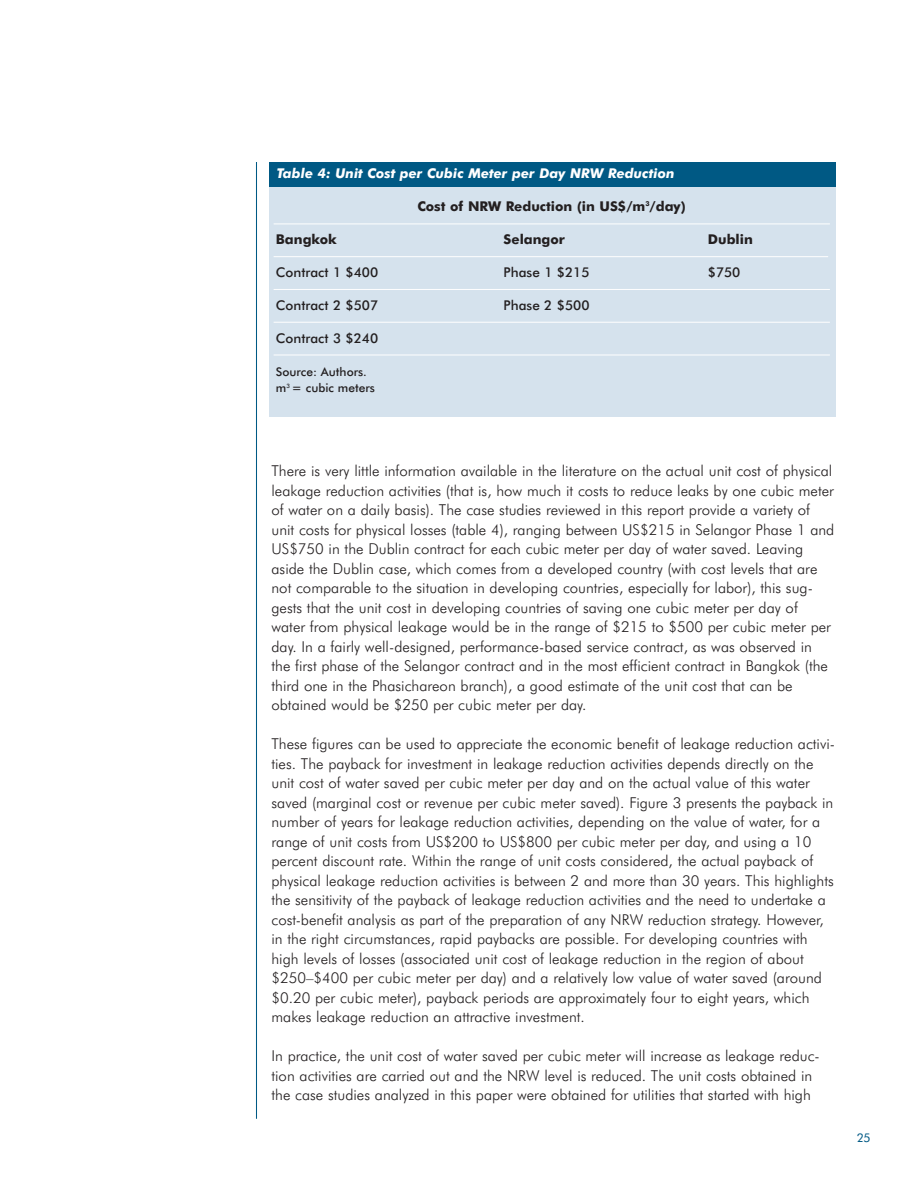
<style>
.page{position:relative;width:918px;height:1188px;background:#fff}
.page>*{position:absolute;margin:0;border:0;box-sizing:border-box;transform-origin:0 0}
.t1{font:300 15px/19.5px "Futura BT";color:#231f20}
.t2{font:500 13.5px "Futura BT";color:#231f20}
.t3{font:700 13.5px "Futura BT";color:#231f20}
.t4{font:italic 700 13.5px "Futura BT";color:#fff}
.t5{font:500 12px/16.5px "Futura BT";color:#231f20}
.t6{font:12px "Futura BT";color:#005984}
</style>
<div class="page">
<hr style="left:256px;top:162px;width:1px;height:957px;background:#005984">
<div style="left:269px;top:162px;width:567px;height:254px;background:#d5e2ed"></div>
<div style="left:269px;top:162px;width:567px;height:24px;background:#005984"></div>
<hr style="left:274px;top:256px;width:554px;height:1px;background:#fff">
<hr style="left:274px;top:224px;width:556px;height:1px;background:#fff">
<hr style="left:274px;top:289px;width:556px;height:1px;background:#fff">
<hr style="left:274px;top:322px;width:556px;height:1px;background:#fff">
<hr style="left:274px;top:355px;width:556px;height:1px;background:#fff">
<p class="t4" style="left:277px;top:168px;width:399px">Table 4: Unit Cost per Cubic Meter per Day NRW Reduction</p>
<p class="t3" style="left:417px;top:200px;width:270px">Cost of NRW Reduction (in US$/m<sup>3</sup>/day)</p>
<p class="t3" style="left:276px;top:233px;width:62px">Bangkok</p>
<p class="t3" style="left:504px;top:233px;width:63px">Selangor</p>
<p class="t3" style="left:708px;top:233px;width:46px">Dublin</p>
<p class="t2" style="left:276px;top:266px;width:104px">Contract 1 $400</p>
<p class="t2" style="left:504px;top:266px;width:87px">Phase 1 $215</p>
<p class="t2" style="left:708px;top:266px;width:34px">$750</p>
<p class="t2" style="left:276px;top:299px;width:104px">Contract 2 $507</p>
<p class="t2" style="left:504px;top:299px;width:87px">Phase 2 $500</p>
<p class="t2" style="left:276px;top:332px;width:104px">Contract 3 $240</p>
<p class="t5" style="left:276px;top:364px;width:101px">Source: Authors. m<sup>3</sup> = cubic meters</p>
<p class="t1" style="left:272px;top:462px;width:564px">There is very little information available in the literature on the actual unit cost of physical leakage reduction activities (that is, how much it costs to reduce leaks by one cubic meter of water on a daily basis). The case studies reviewed in this report provide a variety of unit costs for physical losses (table 4), ranging between US$215 in Selangor Phase 1 and US$750 in the Dublin contract for each cubic meter per day of water saved. Leaving aside the Dublin case, which comes from a developed country (with cost levels that are not comparable to the situation in developing countries, especially for labor), this sug&shy;gests that the unit cost in developing countries of saving one cubic meter per day of water from physical leakage would be in the range of $215 to $500 per cubic meter per day. In a fairly well-designed, performance-based service contract, as was observed in the first phase of the Selangor contract and in the most efficient contract in Bangkok (the third one in the Phasichareon branch), a good estimate of the unit cost that can be obtained would be $250 per cubic meter per day.</p>
<p class="t1" style="left:272px;top:735px;width:565px">These figures can be used to appreciate the economic benefit of leakage reduction activi&shy;ties. The payback for investment in leakage reduction activities depends directly on the unit cost of water saved per cubic meter per day and on the actual value of this water saved (marginal cost or revenue per cubic meter saved). Figure 3 presents the payback in number of years for leakage reduction activities, depending on the value of water, for a range of unit costs from US$200 to US$800 per cubic meter per day, and using a 10 percent discount rate. Within the range of unit costs considered, the actual payback of physical leakage reduction activities is between 2 and more than 30 years. This highlights the sensitivity of the payback of leakage reduction activities and the need to undertake a cost-benefit analysis as part of the preparation of any NRW reduction strategy. However, in the right circumstances, rapid paybacks are possible. For developing countries with high levels of losses (associated unit cost of leakage reduction in the region of about $250–$400 per cubic meter per day) and a relatively low value of water saved (around $0.20 per cubic meter), payback periods are approximately four to eight years, which makes leakage reduction an attractive investment.</p>
<p class="t1" style="left:272px;top:1047px;width:550px">In practice, the unit cost of water saved per cubic meter will increase as leakage reduc&shy;tion activities are carried out and the NRW level is reduced. The unit costs obtained in the case studies analyzed in this paper were obtained for utilities that started with high</p>
<p class="t6" style="left:857px;top:1132px;width:15px">25</p>
</div>
